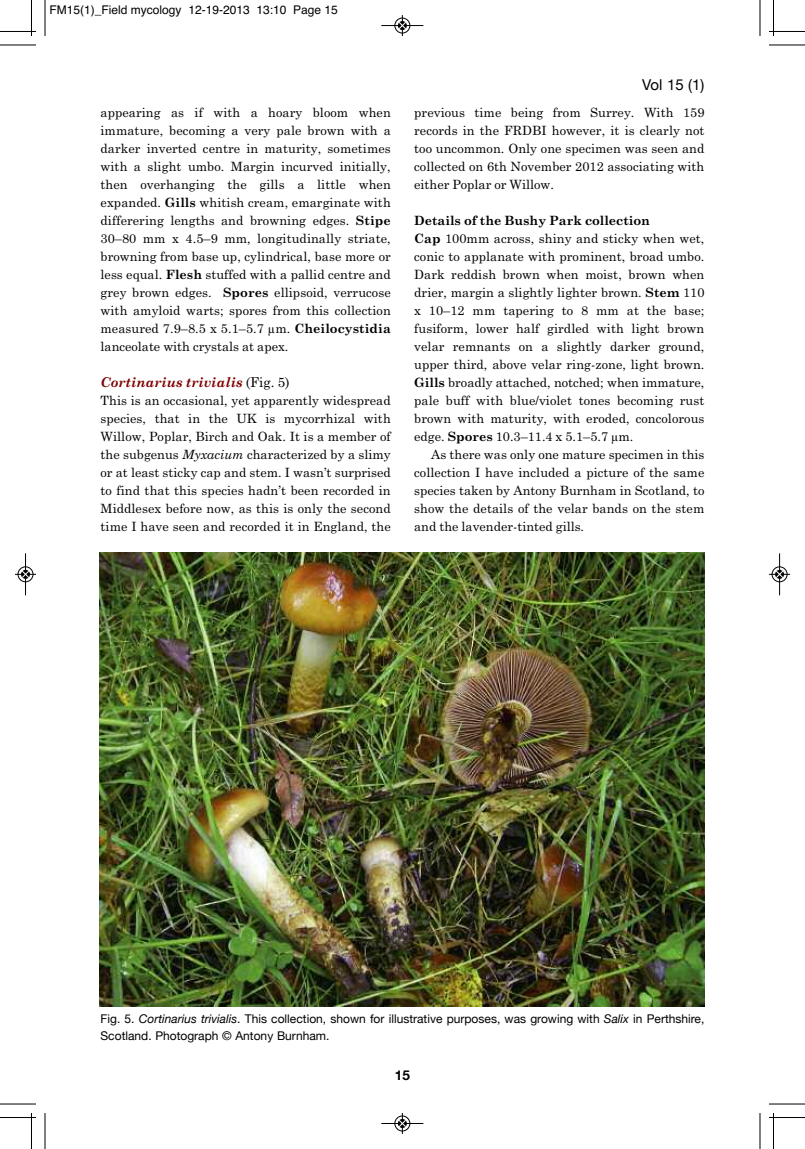
<style>
.page{position:relative;width:805px;height:1149px;background:#fff}
.page>*{position:absolute;margin:0;border:0;box-sizing:border-box;transform-origin:0 0}
.t1{font:15px "Helvetica Neue";color:#000}
.t2{font:italic 700 13.5px "Century Schoolbook";color:#800000}
.t3{font:700 13.5px "Helvetica Neue";color:#000}
.t4{font:12.75px/18px "Century Schoolbook";letter-spacing:.005em;color:#000;text-align:justify}
.t5{font:12px/16.8px "Helvetica Neue";color:#000}
.t6{font:12px "Helvetica";color:#000}
.s1{font-weight:700}
.s2{font-weight:400;font-style:normal;color:#000}
.s3{font-style:italic}
</style>
<div class="page">
<img style="left:99px;top:553px;width:605px;height:453px">
<hr style="left:45px;top:0;width:1px;height:36px;background:#000">
<hr style="left:0;top:45px;width:36px;height:1px;background:#000">
<hr style="left:759px;top:0;width:1px;height:36px;background:#000">
<hr style="left:768px;top:45px;width:36px;height:1px;background:#000">
<hr style="left:45px;top:1113px;width:1px;height:36px;background:#000">
<hr style="left:0;top:1103px;width:36px;height:1px;background:#000">
<hr style="left:759px;top:1113px;width:1px;height:36px;background:#000">
<hr style="left:768px;top:1103px;width:36px;height:1px;background:#000">
<hr style="left:31px;top:0;width:1px;height:36px;background:#000">
<hr style="left:0;top:31px;width:36px;height:1px;background:#000">
<hr style="left:773px;top:0;width:1px;height:36px;background:#000">
<hr style="left:768px;top:31px;width:36px;height:1px;background:#000">
<hr style="left:31px;top:1113px;width:1px;height:36px;background:#000">
<hr style="left:0;top:1117px;width:36px;height:1px;background:#000">
<hr style="left:773px;top:1113px;width:1px;height:36px;background:#000">
<hr style="left:768px;top:1117px;width:36px;height:1px;background:#000">
<div style="left:394px;top:18px;width:16px;height:16px;border:1px solid #fff;border-radius:50%"></div>
<hr style="left:381px;top:25px;width:42px;height:1px;background:#000">
<div style="left:394px;top:18px;width:16px;height:15px;border:1px solid #000;border-radius:50%"></div>
<svg style="left:398px;top:15px;width:8px;height:21px"></svg>
<hr style="left:381px;top:1123px;width:42px;height:1px;background:#000">
<div style="left:394px;top:1115px;width:16px;height:16px;border:1px solid #000;border-radius:50%"></div>
<svg style="left:398px;top:1113px;width:8px;height:21px"></svg>
<hr style="left:25px;top:553px;width:1px;height:42px;background:#000">
<div style="left:18px;top:566px;width:15px;height:16px;border:1px solid #000;border-radius:50%"></div>
<svg style="left:15px;top:570px;width:21px;height:8px"></svg>
<hr style="left:779px;top:553px;width:1px;height:42px;background:#000">
<div style="left:771px;top:566px;width:16px;height:16px;border:1px solid #000;border-radius:50%"></div>
<svg style="left:769px;top:570px;width:20px;height:8px"></svg>
<p class="t6" style="left:49px;top:2px;width:290px">FM15(1)_Field mycology 12-19-2013 13:10 Page 15</p>
<p class="t4" style="left:100px;top:104px;width:291px">appearing as if with a hoary bloom when immature, becoming a very pale brown with a darker inverted centre in maturity, sometimes with a slight umbo. Margin incurved initially, then overhanging the gills a little when expanded. <span class="s1">Gills</span> whitish cream, emarginate with differering lengths and browning edges. <span class="s1">Stipe </span>30–80 mm x 4.5–9 mm, longitudinally striate, browning from base up, cylindrical, base more or less equal. <span class="s1">Flesh</span> stuffed with a pallid centre and grey brown edges. <span class="s1">Spores</span> ellipsoid, verrucose with amyloid warts; spores from this collection measured 7.9–8.5 x 5.1–5.7 µm. <span class="s1">Cheilocystidia </span>lanceolate with crystals at apex.</p>
<p class="t2" style="left:100px;top:374px;width:191px">Cortinarius trivialis <span class="s2">(Fig. 5)</span></p>
<p class="t4" style="left:100px;top:392px;width:291px">This is an occasional, yet apparently widespread species, that in the UK is mycorrhizal with Willow, Poplar, Birch and Oak. It is a member of the subgenus <span class="s3">Myxacium</span> characterized by a slimy or at least sticky cap and stem. I wasn’t surprised to find that this species hadn’t been recorded in Middlesex before now, as this is only the second time I have seen and recorded it in England, the</p>
<p class="t1" style="left:642px;top:76px;width:64px">Vol 15 (1)</p>
<p class="t4" style="left:414px;top:104px;width:291px">previous time being from Surrey. With 159 records in the FRDBI however, it is clearly not too uncommon. Only one specimen was seen and collected on 6th November 2012 associating with either Poplar or Willow.</p>
<p class="t4" style="left:414px;top:212px;width:291px;text-align:left"><span class="s1">Details of the Bushy Park collection<br>Cap</span> 100mm across, shiny and sticky when wet, conic to applanate with prominent, broad umbo.<br>Dark reddish brown when moist, brown when drier, margin a slightly lighter brown. <span class="s1">Stem</span> 110 x 10–12 mm tapering to 8 mm at the base; fusiform, lower half girdled with light brown velar remnants on a slightly darker ground, upper third, above velar ring-zone, light brown.<br><span class="s1">Gills</span> broadly attached, notched; when immature, pale buff with blue/violet tones becoming rust brown with maturity, with eroded, concolorous edge. <span class="s1">Spores</span> 10.3–11.4 x 5.1–5.7 µm.</p>
<p class="t4" style="left:414px;top:446px;width:291px;text-indent:17px">As there was only one mature specimen in this collection I have included a picture of the same species taken by Antony Burnham in Scotland, to show the details of the velar bands on the stem and the lavender-tinted gills.</p>
<p class="t5" style="left:100px;top:1010px;width:605px">Fig. 5. <span class="s3">Cortinarius trivialis</span>. This collection, shown for illustrative purposes, was growing with <span class="s3">Salix</span> in Perthshire,<br>Scotland. Photograph © Antony Burnham.</p>
<p class="t3" style="left:395px;top:1066px;width:17px">15</p>
</div>
